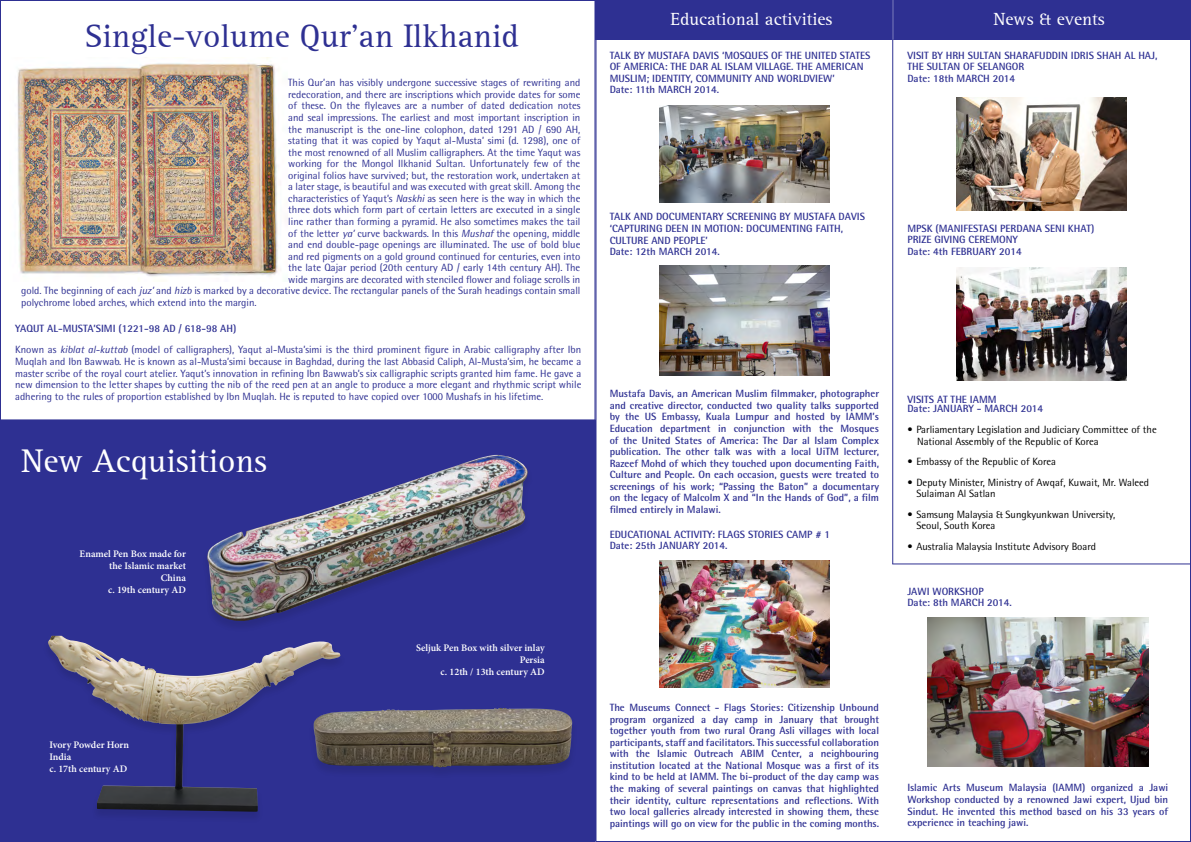
<style>
.page{position:relative;width:1191px;height:842px;background:#fff}
.page>*{position:absolute;margin:0;border:0;box-sizing:border-box;transform-origin:0 0}
.t1{font:33.6px "Rotis Serif";color:#fff}
.t2{font:33.5px "Rotis Serif";color:#2e3092}
.t3{font:18px "Rotis Serif";color:#fff}
.t4{font:10.5px/11.6px "Rotis Semi Sans";color:#2e3092}
.t5{font:700 10.5px/11.5px "Rotis Semi Sans";color:#2e3092}
.t6{font:10.5px/11.5px "Rotis Semi Sans";color:#000}
.t7{font:600 10px/12px "Minion Pro";color:#fff;text-align:right}
.s1{font-style:italic}
.s2{font-weight:700}
</style>
<div class="page">
<img style="left:17px;top:58px;width:263px;height:219px">
<div style="left:0;top:420px;width:595px;height:421px;background:#2e3092"></div>
<hr style="left:0;top:419px;width:595px;height:1px;background:#2e3092">
<div style="left:42px;top:635px;width:304px;height:188px;background:#000;opacity:.1"></div>
<img style="left:48px;top:636px;width:210px;height:176px">
<div style="left:595px;top:0;width:298px;height:40px;background:#2e3092"></div>
<div style="left:893px;top:0;width:298px;height:40px;background:#2e3092"></div>
<img style="left:207px;top:455px;width:321px;height:167px">
<div style="left:307px;top:707px;width:271px;height:72px;background:#2c2e8e"></div>
<img style="left:314px;top:708px;width:258px;height:60px">
<img style="left:956px;top:97px;width:170px;height:113px">
<img style="left:956px;top:267px;width:170px;height:113px">
<img style="left:659px;top:105px;width:170px;height:98px">
<img style="left:927px;top:617px;width:221px;height:150px">
<hr style="left:892px;top:563px;width:299px;height:1px;background:#2e3092">
<img style="left:659px;top:265px;width:170px;height:111px">
<img style="left:659px;top:560px;width:170px;height:127px">
<hr style="left:892px;top:0;width:1px;height:564px;background:#2e3092">
<h2 class="t2" style="left:85px;top:16px;width:436px">Single-volume Qur’an Ilkhanid</h2>
<p class="t4" style="left:288px;top:77px;width:294px">This Qur’an has visibly undergone successive stages of rewriting and</p>
<p class="t4" style="left:288px;top:88px;width:294px">redecoration, and there are inscriptions which provide dates for some</p>
<p class="t4" style="left:288px;top:100px;width:294px">of these. On the flyleaves are a number of dated dedication notes</p>
<p class="t4" style="left:288px;top:112px;width:293px">and seal impressions. The earliest and most important inscription in</p>
<p class="t4" style="left:288px;top:123px;width:293px">the manuscript is the one-line colophon, dated 1291 AD / 690 AH,</p>
<p class="t4" style="left:288px;top:135px;width:293px">stating that it was copied by Yaqut al-Musta’ simi (d. 1298), one of</p>
<p class="t4" style="left:288px;top:146px;width:293px">the most renowned of all Muslim calligraphers. At the time Yaqut was</p>
<p class="t4" style="left:288px;top:158px;width:293px">working for the Mongol Ilkhanid Sultan. Unfortunately few of the</p>
<p class="t4" style="left:288px;top:169px;width:293px">original folios have survived; but, the restoration work, undertaken at</p>
<p class="t4" style="left:288px;top:181px;width:294px">a later stage, is beautiful and was executed with great skill. Among the</p>
<p class="t4" style="left:288px;top:192px;width:294px">characteristics of Yaqut’s <span class="s1">Naskhi</span> as seen here is the way in which the</p>
<p class="t4" style="left:288px;top:204px;width:294px">three dots which form part of certain letters are executed in a single</p>
<p class="t4" style="left:288px;top:216px;width:294px">line rather than forming a pyramid. He also sometimes makes the tail</p>
<p class="t4" style="left:288px;top:227px;width:293px">of the letter <span class="s1">ya’</span> curve backwards. In this <span class="s1">Mushaf</span> the opening, middle</p>
<p class="t4" style="left:288px;top:239px;width:294px">and end double-page openings are illuminated. The use of bold blue</p>
<p class="t4" style="left:288px;top:250px;width:294px">and red pigments on a gold ground continued for centuries, even into</p>
<p class="t4" style="left:288px;top:262px;width:293px">the late Qajar period (20th century AD / early 14th century AH). The</p>
<p class="t4" style="left:288px;top:273px;width:293px">wide margins are decorated with stenciled flower and foliage scrolls in</p>
<p class="t4" style="left:21px;top:285px;width:561px">gold. The beginning of each <span class="s1">juz’</span> and <span class="s1">hizb</span> is marked by a decorative device. The rectangular panels of the Surah headings contain small</p>
<p class="t4" style="left:21px;top:296px;width:237px">polychrome lobed arches, which extend into the margin.</p>
<p class="t4" style="left:15px;top:317px;width:567px;line-height:21.5px"><span class="s2">YAQUT AL-MUSTA’SIMI (1221-98 AD / 618-98 AH)<br></span>Known as <span class="s1">kiblat al-kuttab</span> (model of calligraphers), Yaqut al-Musta’simi is the third prominent figure in Arabic calligraphy after Ibn</p>
<p class="t4" style="left:15px;top:356px;width:568px;text-align:justify">Muqlah and Ibn Bawwab. He is known as al-Musta’simi because in Baghdad, during the last Abbasid Caliph, Al-Musta’sim, he became a master scribe of the royal court atelier. Yaqut’s innovation in refining Ibn Bawwab’s six calligraphic scripts granted him fame. He gave a new dimension to the letter shapes by cutting the nib of the reed pen at an angle to produce a more elegant and rhythmic script while adhering to the rules of proportion established by Ibn Muqlah. He is reputed to have copied over 1000 Mushafs in his lifetime.</p>
<h1 class="t1" style="left:21px;top:441px;width:248px">New Acquisitions</h1>
<p class="t7" style="left:80px;top:548px;width:108px">Enamel Pen Box made for the Islamic market<br>China<br>c. 19th century AD</p>
<p class="t7" style="left:49px;top:739px;width:81px;text-align:left">Ivory Powder Horn<br>India<br>c. 17th century AD</p>
<p class="t7" style="left:416px;top:642px;width:130px">Seljuk Pen Box with silver inlay<br>Persia<br>c. 12th / 13th century AD</p>
<h3 class="t3" style="left:670px;top:8px;width:163px">Educational activities</h3>
<h3 class="t3" style="left:993px;top:8px;width:113px">News &amp; events</h3>
<p class="t5" style="left:609px;top:49px;width:262px">TALK BY MUSTAFA DAVIS ‘MOSQUES OF THE UNITED STATES OF AMERICA: THE DAR AL ISLAM VILLAGE. THE AMERICAN MUSLIM; IDENTITY, COMMUNITY AND WORLDVIEW’<br>Date: 11th MARCH 2014.</p>
<p class="t5" style="left:907px;top:49px;width:251px">VISIT BY HRH SULTAN SHARAFUDDIN IDRIS SHAH AL HAJ,<br>THE SULTAN OF SELANGOR<br>Date: 18th MARCH 2014</p>
<p class="t5" style="left:609px;top:211px;width:257px">TALK AND DOCUMENTARY SCREENING BY MUSTAFA DAVIS ‘CAPTURING DEEN IN MOTION: DOCUMENTING FAITH, CULTURE AND PEOPLE’<br>Date: 12th MARCH 2014.</p>
<p class="t5" style="left:907px;top:222px;width:188px">MPSK (MANIFESTASI PERDANA SENI KHAT)<br>PRIZE GIVING CEREMONY<br>Date: 4th FEBRUARY 2014</p>
<p class="t5" style="left:609px;top:388px;width:271px;text-align:justify">Mustafa Davis, an American Muslim filmmaker, photographer and creative director, conducted two quality talks supported by the US Embassy, Kuala Lumpur and hosted by IAMM’s Education department in conjunction with the Mosques of the United States of America: The Dar al Islam Complex publication. The other talk was with a local UiTM lecturer, Razeef Mohd of which they touched upon documenting Faith, Culture and People. On each occasion, guests were treated to screenings of his work; “Passing the Baton” a documentary on the legacy of Malcolm X and “In the Hands of God”, a film filmed entirely in Malawi.</p>
<p class="t5" style="left:609px;top:528px;width:222px">EDUCATIONAL ACTIVITY: FLAGS STORIES CAMP # 1<br>Date: 25th JANUARY 2014.</p>
<p class="t5" style="left:907px;top:395px;width:137px;line-height:9px">VISITS AT THE IAMM<br>Date: JANUARY - MARCH 2014</p>
<p class="t6" style="left:917px;top:424px;width:241px;text-indent:-10px">• Parliamentary Legislation and Judiciary Committee of the<br>National Assembly of the Republic of Korea</p>
<p class="t6" style="left:907px;top:456px;width:150px">• Embassy of the Republic of Korea</p>
<p class="t6" style="left:916px;top:476px;width:234px;text-indent:-9px">• Deputy Minister, Ministry of Awqaf, Kuwait, Mr. Waleed<br>Sulaiman Al Satlan</p>
<p class="t6" style="left:916px;top:508px;width:200px;text-indent:-9px">• Samsung Malaysia &amp; Sungkyunkwan University,<br>Seoul, South Korea</p>
<p class="t6" style="left:907px;top:540px;width:190px">• Australia Malaysia Institute Advisory Board</p>
<p class="t5" style="left:907px;top:585px;width:106px">JAWI WORKSHOP<br>Date: 8th MARCH 2014.</p>
<p class="t5" style="left:609px;top:702px;width:271px;text-align:justify">The Museums Connect - Flags Stories: Citizenship Unbound program organized a day camp in January that brought together youth from two rural Orang Asli villages with local participants, staff and facilitators. This successful collaboration with the Islamic Outreach ABIM Center, a neighbouring institution located at the National Mosque was a first of its kind to be held at IAMM. The bi-product of the day camp was the making of several paintings on canvas that highlighted their identity, culture representations and reflections. With two local galleries already interested in showing them, these paintings will go on view for the public in the coming months.</p>
<p class="t5" style="left:907px;top:782px;width:262px;text-align:justify">Islamic Arts Museum Malaysia (IAMM) organized a Jawi Workshop conducted by a renowned Jawi expert, Ujud bin Sindut. He invented this method based on his 33 years of experience in teaching jawi.</p>
</div>
